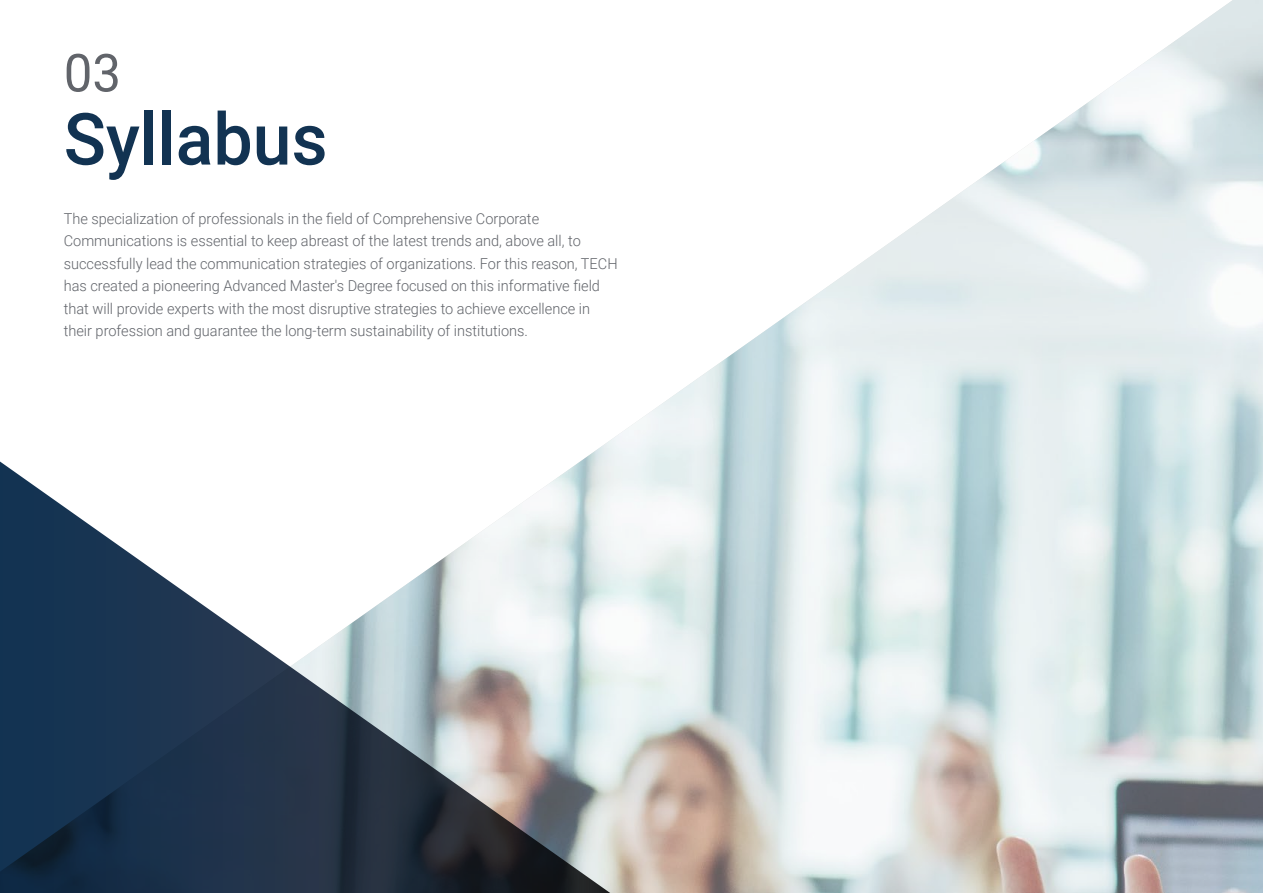
<style>
.page{position:relative;width:1263px;height:893px;background:#fff}
.page>*{position:absolute;margin:0;border:0;box-sizing:border-box;transform-origin:0 0}
.t1{font:500 72px "Roboto";color:#123352}
.t2{font:52.5px "Roboto";color:#61646a}
.t3{font:300 15px/22.5px "Roboto";color:#61646a}
</style>
<div class="page">
<img style="left:602px;top:0;width:661px;height:893px">
<svg style="left:0;top:446px;width:640px;height:447px"></svg>
<h2 class="t2" style="left:64px;top:36px;width:59px">03</h2>
<h1 class="t1" style="left:64px;top:89px;width:265px">Syllabus</h1>
<p class="t3" style="left:64px;top:207px;width:555px">The specialization of professionals in the field of Comprehensive Corporate Communications is essential to keep abreast of the latest trends and, above all, to successfully lead the communication strategies of organizations. For this reason, TECH has created a pioneering Advanced Master's Degree focused on this informative field that will provide experts with the most disruptive strategies to achieve excellence in their profession and guarantee the long-term sustainability of institutions.</p>
</div>
